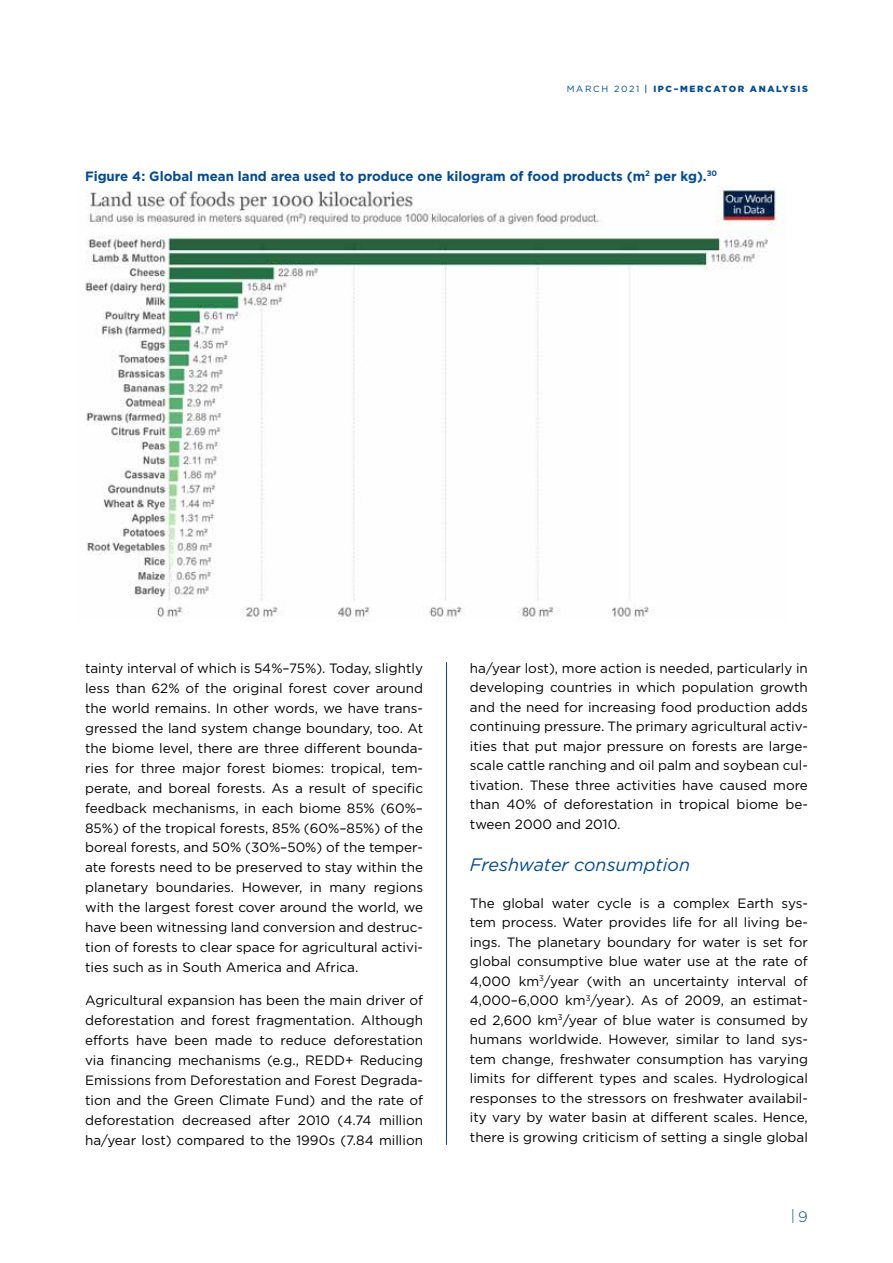
<style>
.page{position:relative;width:893px;height:1263px;background:#fff}
.page>*{position:absolute;margin:0;border:0;box-sizing:border-box;transform-origin:0 0}
.t1{font:italic 18px "Gotham";color:#004b97}
.t2{font:300 15px "Gotham";color:#004b97}
.t3{font:13.5px/20px "Gotham";color:#000;text-align:justify}
.t4{font:700 13.5px "Gotham";color:#004b97}
.t5{font:900 9px "Gotham";letter-spacing:.18em;color:#004b97}
.s1{font-weight:400}
.s2{font-weight:500}
</style>
<div class="page">
<hr style="left:446px;top:662px;width:1px;height:483px;background:#004b97">
<img style="left:85px;top:185px;width:699px;height:437px">
<p class="t5" style="left:567px;top:83px;width:243px"><span class="s1">MARCH 2021</span> <span class="s2">|</span> IPC–MERCATOR ANALYSIS</p>
<p class="t4" style="left:85px;top:167px;width:634px">Figure 4: Global mean land area used to produce one kilogram of food products (m<sup>2</sup> per kg).<sup>30</sup></p>
<p class="t3" style="left:85px;top:658px;width:340px">tainty interval of which is 54%–75%). Today, slightly less than 62% of the original forest cover around the world remains. In other words, we have trans&shy;gressed the land system change boundary, too. At the biome level, there are three different bounda&shy;ries for three major forest biomes: tropical, tem&shy;perate, and boreal forests. As a result of specific feedback mechanisms, in each biome 85% (60%– 85%) of the tropical forests, 85% (60%–85%) of the boreal forests, and 50% (30%–50%) of the temper&shy;ate forests need to be preserved to stay within the planetary boundaries. However, in many regions with the largest forest cover around the world, we have been witnessing land conversion and destruc&shy;tion of forests to clear space for agricultural activi&shy;ties such as in South America and Africa.</p>
<p class="t3" style="left:85px;top:990px;width:340px">Agricultural expansion has been the main driver of deforestation and forest fragmentation. Although efforts have been made to reduce deforestation via financing mechanisms (e.g., REDD+ Reducing Emissions from Deforestation and Forest Degrada&shy;tion and the Green Climate Fund) and the rate of deforestation decreased after 2010 (4.74 million ha/year lost) compared to the 1990s (7.84 million</p>
<p class="t3" style="left:470px;top:658px;width:340px;line-height:19.5px">ha/year lost), more action is needed, particularly in developing countries in which population growth and the need for increasing food production adds continuing pressure. The primary agricultural activ&shy;ities that put major pressure on forests are large&shy;scale cattle ranching and oil palm and soybean cul&shy;tivation. These three activities have caused more than 40% of deforestation in tropical biome be&shy;tween 2000 and 2010.</p>
<h1 class="t1" style="left:470px;top:853px;width:222px">Freshwater consumption</h1>
<p class="t3" style="left:470px;top:893px;width:340px;line-height:19.5px">The global water cycle is a complex Earth sys&shy;tem process. Water provides life for all living be&shy;ings. The planetary boundary for water is set for global consumptive blue water use at the rate of 4,000 km<sup>3</sup>/year (with an uncertainty interval of 4,000–6,000 km<sup>3</sup>/year). As of 2009, an estimat&shy;ed 2,600 km<sup>3</sup>/year of blue water is consumed by humans worldwide. However, similar to land sys&shy;tem change, freshwater consumption has varying limits for different types and scales. Hydrological responses to the stressors on freshwater availabil&shy;ity vary by water basin at different scales. Hence, there is growing criticism of setting a single global</p>
<p class="t2" style="left:791px;top:1207px;width:19px">|9</p>
</div>
